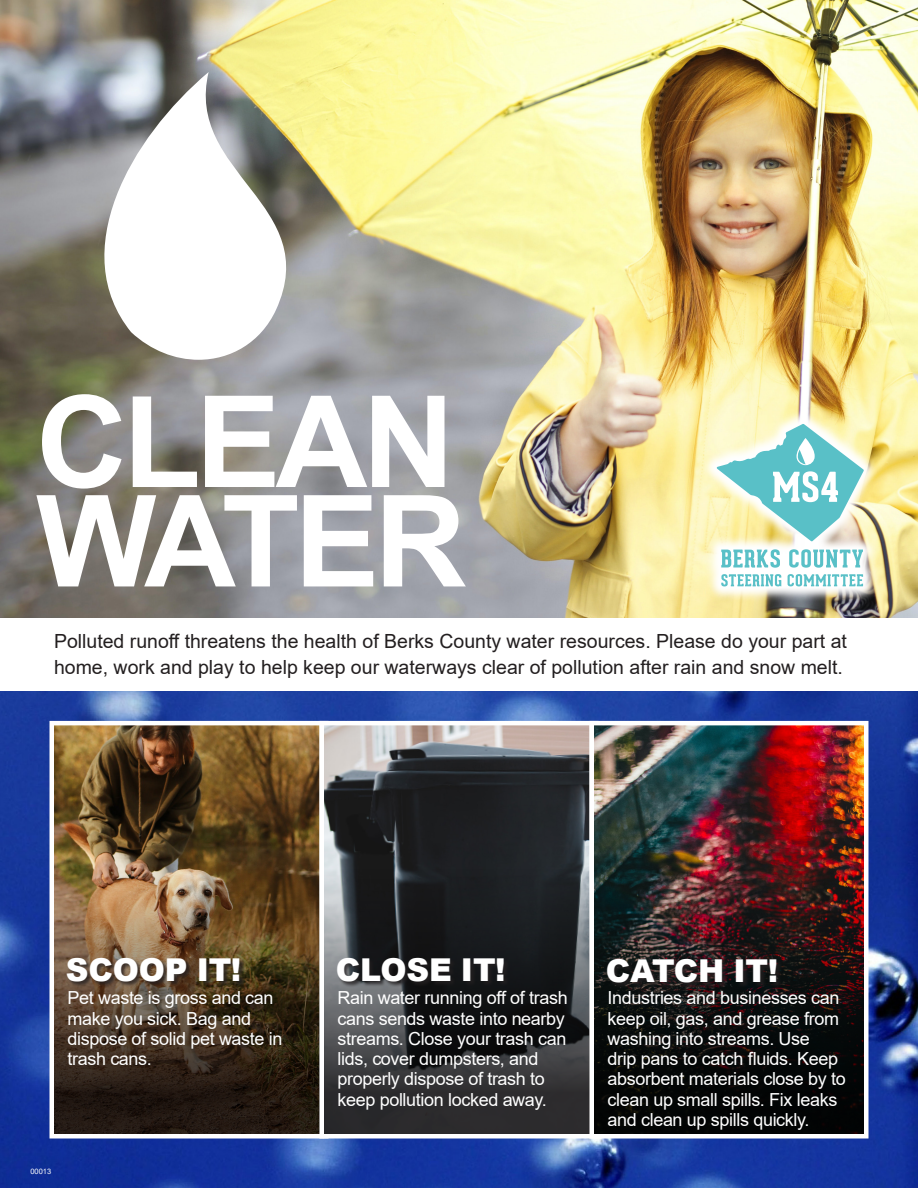
<style>
.page{position:relative;width:918px;height:1188px;background:#fff}
.page>*{position:absolute;margin:0;border:0;box-sizing:border-box;transform-origin:0 0}
.t1{font:700 127.5px "Arial";letter-spacing:-.04em;color:#fff}
.t2{font:900 31.5px "Arial";letter-spacing:-.005em;color:#fff}
.t3{font:19.5px/25.8px "Arial";color:#231f20}
.t4{font:18px/20.2px "Arial";letter-spacing:-.02em;color:#fff}
.t5{font:7.5px "Arial";color:#fff}
</style>
<div class="page">
<img style="left:0;top:691px;width:918px;height:497px">
<img style="left:0;top:0;width:918px;height:617px">
<img style="left:47px;top:719px;width:270px;height:422px">
<svg style="left:317px;top:719px;width:270px;height:422px;background:#57585c"></svg>
<img style="left:587px;top:719px;width:284px;height:422px">
<svg style="left:67px;top:72px;width:257px;height:288px"></svg>
<img style="left:54px;top:869px;width:810px;height:265px">
<hr style="left:320px;top:723px;width:4px;height:415px;background:#fff">
<hr style="left:590px;top:723px;width:4px;height:415px;background:#fff">
<div style="left:67px;top:958px;width:179px;height:29px;background:#231f20;opacity:.75"></div>
<div style="left:337px;top:958px;width:173px;height:29px;background:#231f20;opacity:.75"></div>
<div style="left:607px;top:960px;width:175px;height:29px;background:#231f20;opacity:.75"></div>
<svg style="left:702px;top:409px;width:177px;height:193px"></svg>
<svg style="left:717px;top:424px;width:147px;height:118px"></svg>
<svg style="left:721px;top:549px;width:59px;height:19px"></svg>
<svg style="left:789px;top:549px;width:74px;height:19px"></svg>
<svg style="left:721px;top:574px;width:60px;height:12px"></svg>
<svg style="left:788px;top:574px;width:75px;height:12px"></svg>
<p class="t1" style="left:36px;top:352px;width:420px">CLEAN</p>
<p class="t1" style="left:36px;top:452px;width:432px">WATER</p>
<p class="t3" style="left:54px;top:628px;width:794px">Polluted runoff threatens the health of Berks County water resources. Please do your part at home, work and play to help keep our waterways clear of pollution after rain and snow melt.</p>
<p class="t2" style="left:66px;top:947px;width:177px">SCOOP IT!</p>
<p class="t4" style="left:68px;top:988px;width:217px">Pet waste is gross and can make you sick. Bag and dispose of solid pet waste in trash cans.</p>
<p class="t5" style="left:30px;top:1166px;width:22px">00013</p>
<p class="t2" style="left:336px;top:947px;width:171px">CLOSE IT!</p>
<p class="t4" style="left:338px;top:988px;width:232px">Rain water running off of trash cans sends waste into nearby streams. Close your trash can lids, cover dumpsters, and properly dispose of trash to keep pollution locked away.</p>
<p class="t2" style="left:606px;top:948px;width:174px">CATCH IT!</p>
<p class="t4" style="left:608px;top:988px;width:240px">Industries and businesses can keep oil, gas, and grease from washing into streams. Use<br>drip pans to catch fluids. Keep absorbent materials close by to clean up small spills. Fix leaks and clean up spills quickly.</p>
</div>
